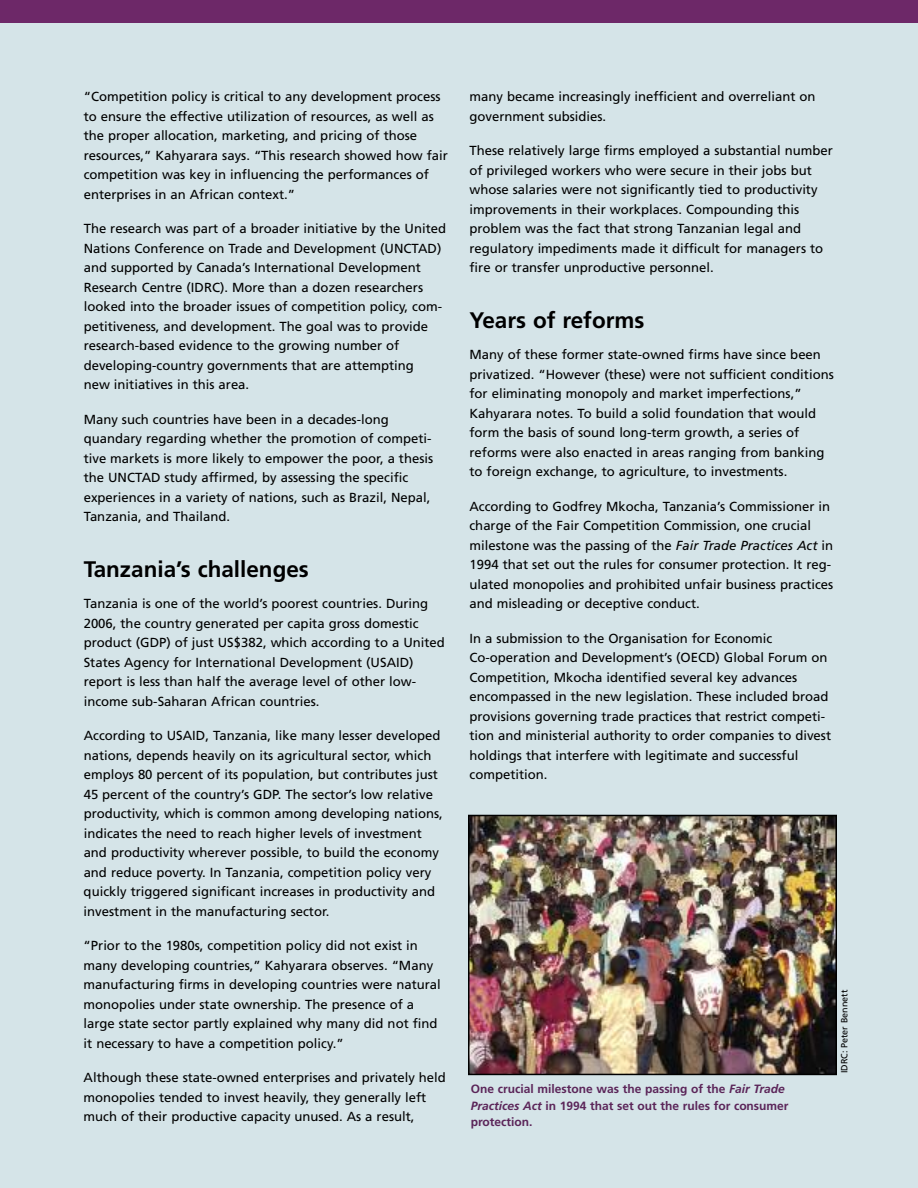
<style>
.page{position:relative;width:918px;height:1188px;background:#fff}
.page>*{position:absolute;margin:0;border:0;box-sizing:border-box;transform-origin:0 0}
.t1{font:700 22.5px "Frutiger";color:#000}
.t2{font:13.2px/19.5px "Frutiger";color:#000}
.t3{font:700 12px/16.5px "Frutiger";color:#5b2559}
.t4{font:9px "Frutiger";color:#000}
.s1{font-style:italic}
</style>
<div class="page">
<div style="left:0;top:12px;width:918px;height:1176px;background:#d5e4e8"></div>
<div style="left:908px;top:0;width:10px;height:22px;background:#6d2868"></div>
<div style="left:0;top:0;width:916px;height:22px;background:#6d2868"></div>
<img style="left:471px;top:818px;width:363px;height:254px">
<div style="left:468px;top:815px;width:369px;height:260px;border:2px solid #000"></div>
<p class="t2" style="left:84px;top:88px;width:366px">“Competition policy is critical to any development process to ensure the effective utilization of resources, as well as the proper allocation, marketing, and pricing of those resources,” Kahyarara says. “This research showed how fair competition was key in influencing the performances of enterprises in an African context.”</p>
<p class="t2" style="left:84px;top:220px;width:364px">The research was part of a broader initiative by the United Nations Conference on Trade and Development (UNCTAD) and supported by Canada’s International Development Research Centre (IDRC). More than a dozen researchers looked into the broader issues of competition policy, com&shy;petitiveness, and development. The goal was to provide research-based evidence to the growing number of developing-country governments that are attempting<br>new initiatives in this area.</p>
<p class="t2" style="left:84px;top:411px;width:351px">Many such countries have been in a decades-long quandary regarding whether the promotion of competi&shy;tive markets is more likely to empower the poor, a thesis the UNCTAD study affirmed, by assessing the specific experiences in a variety of nations, such as Brazil, Nepal, Tanzania, and Thailand.</p>
<h1 class="t1" style="left:84px;top:560px;width:227px">Tanzania’s challenges</h1>
<p class="t2" style="left:84px;top:595px;width:363px">Tanzania is one of the world’s poorest countries. During 2006, the country generated per capita gross domestic product (GDP) of just US$382, which according to a United States Agency for International Development (USAID) report is less than half the average level of other low&shy;income sub-Saharan African countries.</p>
<p class="t2" style="left:84px;top:727px;width:361px">According to USAID, Tanzania, like many lesser developed nations, depends heavily on its agricultural sector, which employs 80 percent of its population, but contributes just 45 percent of the country’s GDP. The sector’s low relative productivity, which is common among developing nations, indicates the need to reach higher levels of investment and productivity wherever possible, to build the economy and reduce poverty. In Tanzania, competition policy very quickly triggered significant increases in productivity and investment in the manufacturing sector.</p>
<p class="t2" style="left:84px;top:937px;width:359px">“Prior to the 1980s, competition policy did not exist in many developing countries,” Kahyarara observes. “Many manufacturing firms in developing countries were natural monopolies under state ownership. The presence of a large state sector partly explained why many did not find it necessary to have a competition policy.”</p>
<p class="t2" style="left:84px;top:1069px;width:364px">Although these state-owned enterprises and privately held monopolies tended to invest heavily, they generally left much of their productive capacity unused. As a result,</p>
<p class="t2" style="left:470px;top:88px;width:348px">many became increasingly inefficient and overreliant on government subsidies.</p>
<p class="t2" style="left:470px;top:142px;width:365px">These relatively large firms employed a substantial number of privileged workers who were secure in their jobs but whose salaries were not significantly tied to productivity improvements in their workplaces. Compounding this problem was the fact that strong Tanzanian legal and regulatory impediments made it difficult for managers to fire or transfer unproductive personnel.</p>
<h1 class="t1" style="left:470px;top:311px;width:177px">Years of reforms</h1>
<p class="t2" style="left:470px;top:346px;width:366px">Many of these former state-owned firms have since been privatized. “However (these) were not sufficient conditions for eliminating monopoly and market imperfections,” Kahyarara notes. To build a solid foundation that would form the basis of sound long-term growth, a series of reforms were also enacted in areas ranging from banking to foreign exchange, to agriculture, to investments.</p>
<p class="t2" style="left:470px;top:498px;width:365px">According to Godfrey Mkocha, Tanzania’s Commissioner in charge of the Fair Competition Commission, one crucial milestone was the passing of the <span class="s1">Fair Trade Practices Act</span> in 1994 that set out the rules for consumer protection. It reg&shy;ulated monopolies and prohibited unfair business practices and misleading or deceptive conduct.</p>
<p class="t2" style="left:470px;top:630px;width:363px">In a submission to the Organisation for Economic Co-operation and Development’s (OECD) Global Forum on Competition, Mkocha identified several key advances encompassed in the new legislation. These included broad provisions governing trade practices that restrict competi&shy;tion and ministerial authority to order companies to divest holdings that interfere with legitimate and successful competition.</p>
<p class="t3" style="left:471px;top:1082px;width:319px">One crucial milestone was the passing of the <span class="s1">Fair Trade<br>Practices Act</span> in 1994 that set out the rules for consumer protection.</p>
<p class="t4" style="left:841px;top:1073px;width:85px;rotate:-90deg">IDRC: Peter Bennett</p>
</div>
